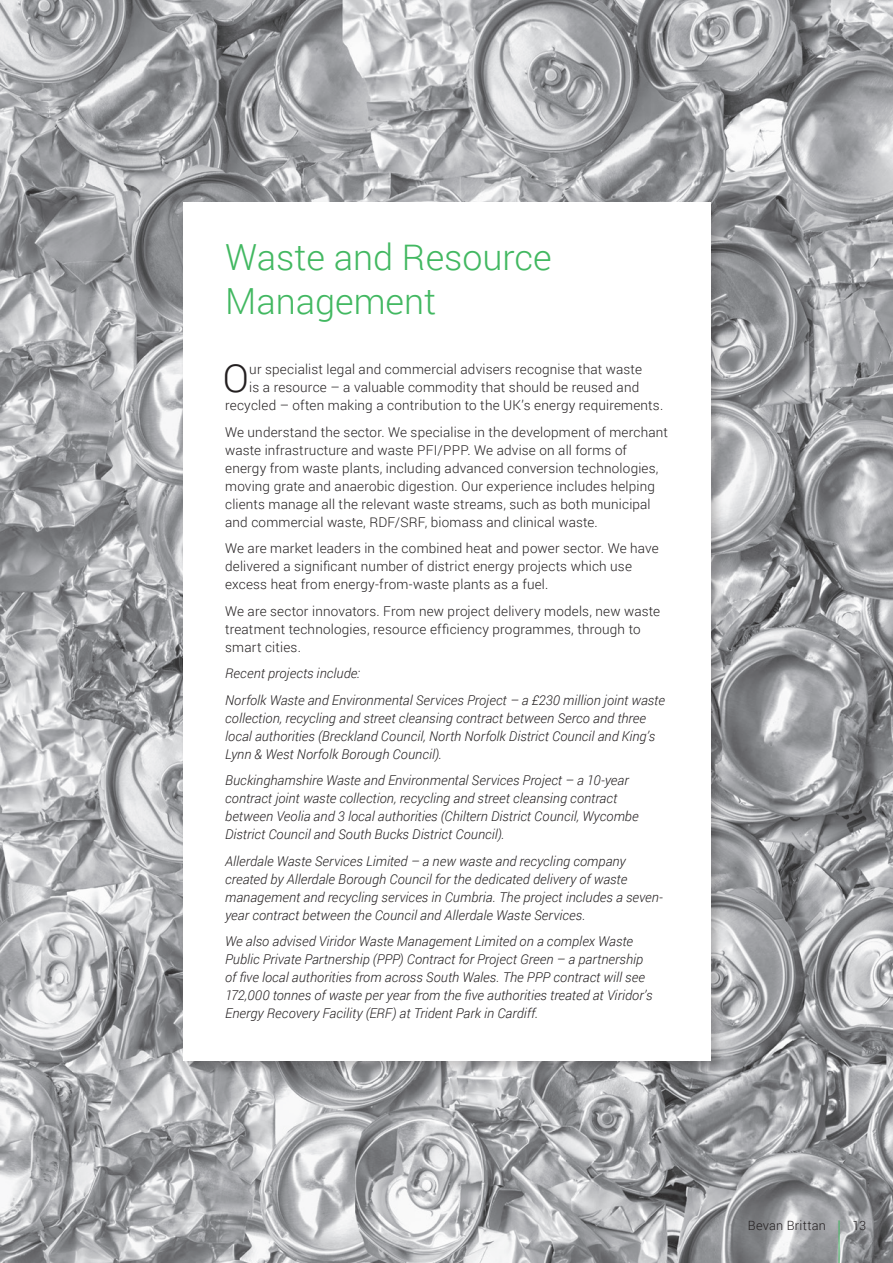
<style>
.page{position:relative;width:893px;height:1263px;background:#fff}
.page>*{position:absolute;margin:0;border:0;box-sizing:border-box;transform-origin:0 0}
.t1{font:300 38.85px "Roboto";color:#231f20}
.t2{font:300 36px/43.2px "Roboto";color:#42b861}
.t3{font:italic 300 13.5px/18px "Roboto";letter-spacing:.005em;color:#231f20}
.t4{font:300 13.5px/18px "Roboto";letter-spacing:.015em;color:#231f20}
.t5{font:300 12.75px "Roboto";letter-spacing:.02em;color:#231f20}
</style>
<div class="page">
<img style="left:0;top:0;width:893px;height:1263px">
<div style="left:180px;top:200px;width:545px;height:875px;background:#231f20;opacity:.25"></div>
<div style="left:183px;top:202px;width:527px;height:859px;background:#fff"></div>
<hr style="left:839px;top:1220px;width:1px;height:43px;background:#42b861">
<p class="t2" style="left:225px;top:235px;width:328px">Waste and Resource<br>Management</p>
<p class="t4" style="left:225px;top:360px;width:440px;text-align:center">ur specialist legal and commercial advisers recognise that waste<br>is a resource – a valuable commodity that should be reused and recycled – often making a contribution to the UK’s energy requirements.</p>
<p class="t4" style="left:225px;top:422px;width:444px">We understand the sector. We specialise in the development of merchant waste infrastructure and waste PFI/PPP. We advise on all forms of energy from waste plants, including advanced conversion technologies, moving grate and anaerobic digestion. Our experience includes helping clients manage all the relevant waste streams, such as both municipal and commercial waste, RDF/SRF, biomass and clinical waste.</p>
<p class="t4" style="left:225px;top:539px;width:435px">We are market leaders in the combined heat and power sector. We have delivered a significant number of district energy projects which use excess heat from energy-from-waste plants as a fuel.</p>
<p class="t4" style="left:225px;top:601px;width:436px">We are sector innovators. From new project delivery models, new waste treatment technologies, resource efficiency programmes, through to smart cities.</p>
<p class="t3" style="left:225px;top:664px;width:136px">Recent projects include:</p>
<p class="t3" style="left:225px;top:690px;width:441px">Norfolk Waste and Environmental Services Project – a £230 million joint waste collection, recycling and street cleansing contract between Serco and three local authorities (Breckland Council, North Norfolk District Council and King’s Lynn &amp; West Norfolk Borough Council).</p>
<p class="t3" style="left:225px;top:771px;width:415px">Buckinghamshire Waste and Environmental Services Project – a 10-year contract joint waste collection, recycling and street cleansing contract between Veolia and 3 local authorities (Chiltern District Council, Wycombe District Council and South Bucks District Council).</p>
<p class="t3" style="left:225px;top:851px;width:439px">Allerdale Waste Services Limited – a new waste and recycling company created by Allerdale Borough Council for the dedicated delivery of waste management and recycling services in Cumbria. The project includes a seven&shy;year contract between the Council and Allerdale Waste Services.</p>
<p class="t3" style="left:225px;top:932px;width:429px">We also advised Viridor Waste Management Limited on a complex Waste Public Private Partnership (PPP) Contract for Project Green – a partnership of five local authorities from across South Wales. The PPP contract will see 172,000 tonnes of waste per year from the five authorities treated at Viridor’s Energy Recovery Facility (ERF) at Trident Park in Cardiff.</p>
<p class="t1" style="left:223px;top:351px;width:28px">O</p>
<p class="t5" style="left:748px;top:1216px;width:80px">Bevan Brittan</p>
<p class="t5" style="left:853px;top:1216px;width:15px">13</p>
</div>
